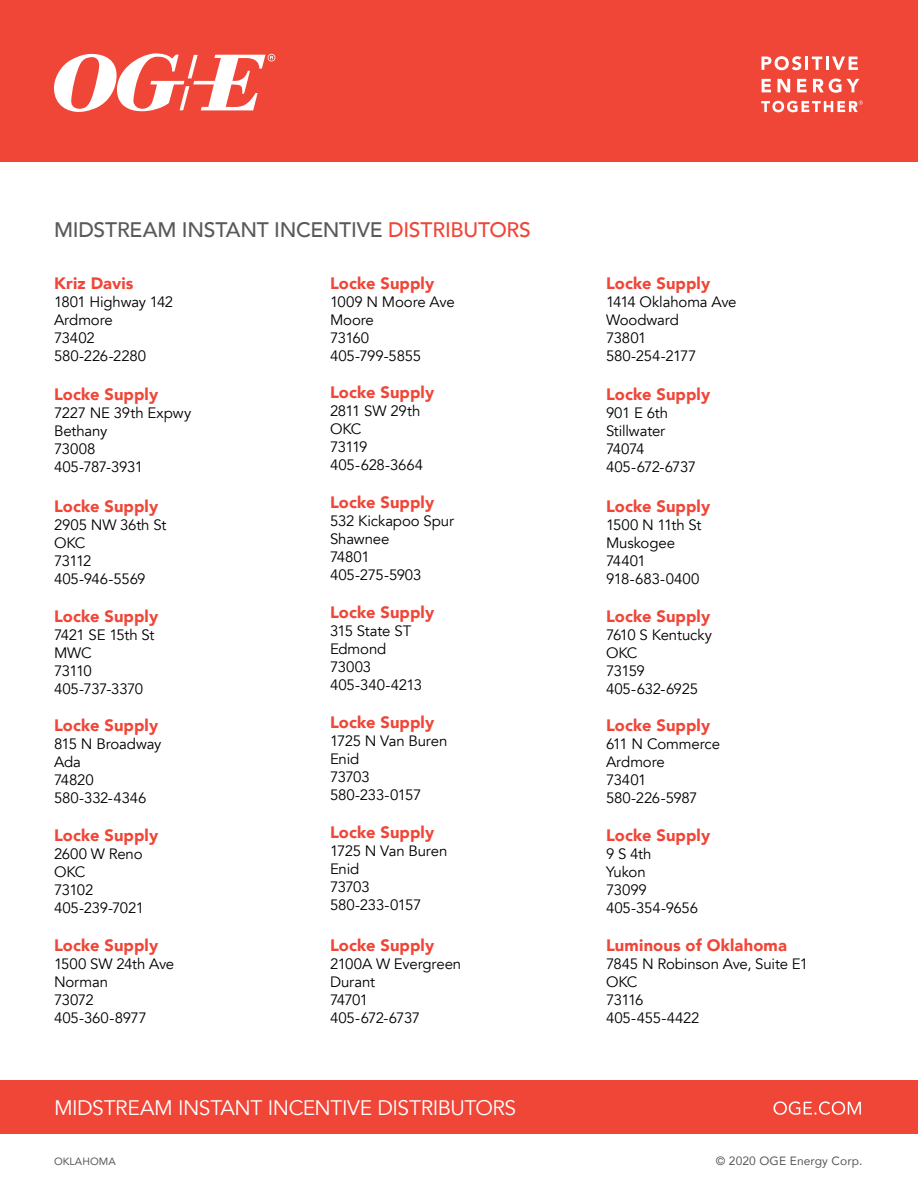
<style>
.page{position:relative;width:918px;height:1188px;background:#fff}
.page>*{position:absolute;margin:0;border:0;box-sizing:border-box;transform-origin:0 0}
.Headline_Red_25pt_Av{font:500 21px "Avenir";letter-spacing:-.015em;color:#58595b}
.Intro_Text_Red_16_pt{font:21px "Avenir";letter-spacing:-.02em;color:#fff}
.Paragraph_Header_Red{font:900 16.5px "Avenir";letter-spacing:.005em;color:#ef4638}
.Paragarph_Text_Black{font:15px "Avenir";letter-spacing:-.015em;color:#000}
.Paragarph_Text_Black-2{font:15px "Avenir";letter-spacing:-.04em;color:#000}
.Paragarph_Text_Black-3{font:15px "Avenir";letter-spacing:-.035em;color:#000}
.t1{font:12px "Avenir";letter-spacing:.01em;color:#58595b}
.t2{font:10.5px "Avenir";letter-spacing:.01em;color:#58595b}
.s1{color:#ef4638}
</style>
<div class="page">
<div style="left:0;top:0;width:918px;height:162px;background:#ef4638"></div>
<svg style="left:54px;top:53px;width:221px;height:59px"></svg>
<div style="left:0;top:1080px;width:918px;height:54px;background:#ef4638"></div>
<svg style="left:774px;top:1101px;width:87px;height:14px"></svg>
<svg style="left:762px;top:56px;width:96px;height:14px"></svg>
<svg style="left:762px;top:79px;width:9px;height:13px"></svg>
<svg style="left:778px;top:79px;width:12px;height:13px"></svg>
<svg style="left:797px;top:79px;width:10px;height:13px"></svg>
<svg style="left:813px;top:79px;width:46px;height:14px"></svg>
<svg style="left:761px;top:101px;width:102px;height:11px"></svg>
<p class="Headline_Red_25pt_Av" style="left:54px;top:212px;width:478px">MIDSTREAM INSTANT INCENTIVE <span class="s1">DISTRIBUTORS</span></p>
<p class="Paragraph_Header_Red" style="left:54px;top:269px;width:81px">Kriz Davis</p>
<p class="Paragarph_Text_Black" style="left:54px;top:292px;width:121px">1801 Highway 142</p>
<p class="Paragarph_Text_Black" style="left:54px;top:310px;width:60px">Ardmore</p>
<p class="Paragarph_Text_Black" style="left:54px;top:328px;width:42px">73402</p>
<p class="Paragarph_Text_Black" style="left:54px;top:346px;width:94px">580-226-2280</p>
<p class="Paragraph_Header_Red" style="left:54px;top:380px;width:106px">Locke Supply</p>
<p class="Paragarph_Text_Black" style="left:54px;top:404px;width:139px">7227 NE 39th Expwy</p>
<p class="Paragarph_Text_Black" style="left:54px;top:422px;width:55px">Bethany</p>
<p class="Paragarph_Text_Black" style="left:54px;top:440px;width:43px">73008</p>
<p class="Paragarph_Text_Black" style="left:54px;top:458px;width:91px">405-787-3931</p>
<p class="Paragraph_Header_Red" style="left:54px;top:492px;width:106px">Locke Supply</p>
<p class="Paragarph_Text_Black" style="left:54px;top:516px;width:114px">2905 NW 36th St</p>
<p class="Paragarph_Text_Black" style="left:54px;top:534px;width:33px">OKC</p>
<p class="Paragarph_Text_Black" style="left:54px;top:552px;width:39px">73112</p>
<p class="Paragarph_Text_Black" style="left:54px;top:570px;width:93px">405-946-5569</p>
<p class="Paragraph_Header_Red" style="left:54px;top:602px;width:106px">Locke Supply</p>
<p class="Paragarph_Text_Black" style="left:54px;top:625px;width:102px">7421 SE 15th St</p>
<p class="Paragarph_Text_Black" style="left:54px;top:643px;width:39px">MWC</p>
<p class="Paragarph_Text_Black" style="left:54px;top:661px;width:39px">73110</p>
<p class="Paragarph_Text_Black-3" style="left:54px;top:679px;width:91px">405-737-3370</p>
<p class="Paragraph_Header_Red" style="left:54px;top:712px;width:106px">Locke Supply</p>
<p class="Paragarph_Text_Black" style="left:54px;top:735px;width:109px">815 N Broadway</p>
<p class="Paragarph_Text_Black" style="left:54px;top:753px;width:29px">Ada</p>
<p class="Paragarph_Text_Black" style="left:54px;top:771px;width:41px">74820</p>
<p class="Paragarph_Text_Black" style="left:54px;top:789px;width:94px">580-332-4346</p>
<p class="Paragraph_Header_Red" style="left:54px;top:821px;width:106px">Locke Supply</p>
<p class="Paragarph_Text_Black" style="left:54px;top:845px;width:90px">2600 W Reno</p>
<p class="Paragarph_Text_Black" style="left:54px;top:863px;width:33px">OKC</p>
<p class="Paragarph_Text_Black" style="left:54px;top:881px;width:41px">73102</p>
<p class="Paragarph_Text_Black" style="left:54px;top:899px;width:92px">405-239-7021</p>
<p class="Paragraph_Header_Red" style="left:54px;top:931px;width:106px">Locke Supply</p>
<p class="Paragarph_Text_Black" style="left:54px;top:955px;width:122px">1500 SW 24th Ave</p>
<p class="Paragarph_Text_Black" style="left:54px;top:973px;width:56px">Norman</p>
<p class="Paragarph_Text_Black" style="left:54px;top:991px;width:41px">73072</p>
<p class="Paragarph_Text_Black" style="left:54px;top:1009px;width:94px">405-360-8977</p>
<p class="Paragraph_Header_Red" style="left:330px;top:269px;width:106px">Locke Supply</p>
<p class="Paragarph_Text_Black" style="left:330px;top:292px;width:126px">1009 N Moore Ave</p>
<p class="Paragarph_Text_Black" style="left:330px;top:310px;width:45px">Moore</p>
<p class="Paragarph_Text_Black" style="left:330px;top:328px;width:41px">73160</p>
<p class="Paragarph_Text_Black" style="left:330px;top:346px;width:93px">405-799-5855</p>
<p class="Paragraph_Header_Red" style="left:330px;top:379px;width:106px">Locke Supply</p>
<p class="Paragarph_Text_Black" style="left:330px;top:402px;width:92px">2811 SW 29th</p>
<p class="Paragarph_Text_Black" style="left:330px;top:420px;width:33px">OKC</p>
<p class="Paragarph_Text_Black" style="left:330px;top:438px;width:39px">73119</p>
<p class="Paragarph_Text_Black" style="left:330px;top:456px;width:95px">405-628-3664</p>
<p class="Paragraph_Header_Red" style="left:330px;top:488px;width:106px">Locke Supply</p>
<p class="Paragarph_Text_Black" style="left:330px;top:512px;width:126px">532 Kickapoo Spur</p>
<p class="Paragarph_Text_Black" style="left:330px;top:530px;width:61px">Shawnee</p>
<p class="Paragarph_Text_Black" style="left:330px;top:548px;width:41px">74801</p>
<p class="Paragarph_Text_Black" style="left:330px;top:566px;width:93px">405-275-5903</p>
<p class="Paragraph_Header_Red" style="left:330px;top:598px;width:106px">Locke Supply</p>
<p class="Paragarph_Text_Black" style="left:330px;top:622px;width:83px">315 State ST</p>
<p class="Paragarph_Text_Black" style="left:330px;top:640px;width:58px">Edmond</p>
<p class="Paragarph_Text_Black" style="left:330px;top:658px;width:43px">73003</p>
<p class="Paragarph_Text_Black" style="left:330px;top:676px;width:94px">405-340-4213</p>
<p class="Paragraph_Header_Red" style="left:330px;top:708px;width:106px">Locke Supply</p>
<p class="Paragarph_Text_Black" style="left:330px;top:732px;width:119px">1725 N Van Buren</p>
<p class="Paragarph_Text_Black" style="left:330px;top:750px;width:31px">Enid</p>
<p class="Paragarph_Text_Black" style="left:330px;top:768px;width:41px">73703</p>
<p class="Paragarph_Text_Black" style="left:330px;top:786px;width:93px">580-233-0157</p>
<p class="Paragraph_Header_Red" style="left:330px;top:818px;width:106px">Locke Supply</p>
<p class="Paragarph_Text_Black" style="left:330px;top:841px;width:119px">1725 N Van Buren</p>
<p class="Paragarph_Text_Black" style="left:330px;top:859px;width:31px">Enid</p>
<p class="Paragarph_Text_Black" style="left:330px;top:877px;width:41px">73703</p>
<p class="Paragarph_Text_Black" style="left:330px;top:895px;width:93px">580-233-0157</p>
<p class="Paragraph_Header_Red" style="left:330px;top:931px;width:106px">Locke Supply</p>
<p class="Paragarph_Text_Black" style="left:330px;top:955px;width:133px">2100A W Evergreen</p>
<p class="Paragarph_Text_Black" style="left:330px;top:973px;width:47px">Durant</p>
<p class="Paragarph_Text_Black" style="left:330px;top:991px;width:40px">74701</p>
<p class="Paragarph_Text_Black-2" style="left:330px;top:1009px;width:92px">405-672-6737</p>
<p class="Intro_Text_Red_16_pt" style="left:54px;top:1095px;width:464px">MIDSTREAM INSTANT INCENTIVE DISTRIBUTORS</p>
<p class="Paragraph_Header_Red" style="left:606px;top:269px;width:106px">Locke Supply</p>
<p class="Paragarph_Text_Black" style="left:606px;top:292px;width:132px">1414 Oklahoma Ave</p>
<p class="Paragarph_Text_Black" style="left:606px;top:310px;width:74px">Woodward</p>
<p class="Paragarph_Text_Black" style="left:606px;top:328px;width:42px">73801</p>
<p class="Paragarph_Text_Black" style="left:606px;top:346px;width:92px">580-254-2177</p>
<p class="Paragraph_Header_Red" style="left:606px;top:380px;width:106px">Locke Supply</p>
<p class="Paragarph_Text_Black" style="left:606px;top:404px;width:64px">901 E 6th</p>
<p class="Paragarph_Text_Black" style="left:606px;top:422px;width:61px">Stillwater</p>
<p class="Paragarph_Text_Black" style="left:606px;top:440px;width:40px">74074</p>
<p class="Paragarph_Text_Black-2" style="left:606px;top:458px;width:92px">405-672-6737</p>
<p class="Paragraph_Header_Red" style="left:606px;top:492px;width:106px">Locke Supply</p>
<p class="Paragarph_Text_Black" style="left:606px;top:516px;width:97px">1500 N 11th St</p>
<p class="Paragarph_Text_Black" style="left:606px;top:534px;width:71px">Muskogee</p>
<p class="Paragarph_Text_Black" style="left:606px;top:552px;width:41px">74401</p>
<p class="Paragarph_Text_Black" style="left:606px;top:570px;width:95px">918-683-0400</p>
<p class="Paragraph_Header_Red" style="left:606px;top:602px;width:106px">Locke Supply</p>
<p class="Paragarph_Text_Black" style="left:606px;top:625px;width:108px">7610 S Kentucky</p>
<p class="Paragarph_Text_Black" style="left:606px;top:643px;width:33px">OKC</p>
<p class="Paragarph_Text_Black" style="left:606px;top:661px;width:40px">73159</p>
<p class="Paragarph_Text_Black" style="left:606px;top:679px;width:94px">405-632-6925</p>
<p class="Paragraph_Header_Red" style="left:606px;top:712px;width:106px">Locke Supply</p>
<p class="Paragarph_Text_Black" style="left:606px;top:735px;width:116px">611 N Commerce</p>
<p class="Paragarph_Text_Black" style="left:606px;top:753px;width:60px">Ardmore</p>
<p class="Paragarph_Text_Black" style="left:606px;top:771px;width:42px">73401</p>
<p class="Paragarph_Text_Black" style="left:606px;top:789px;width:93px">580-226-5987</p>
<p class="Paragraph_Header_Red" style="left:606px;top:821px;width:106px">Locke Supply</p>
<p class="Paragarph_Text_Black" style="left:606px;top:845px;width:47px">9 S 4th</p>
<p class="Paragarph_Text_Black" style="left:606px;top:863px;width:41px">Yukon</p>
<p class="Paragarph_Text_Black" style="left:606px;top:881px;width:42px">73099</p>
<p class="Paragarph_Text_Black" style="left:606px;top:899px;width:94px">405-354-9656</p>
<p class="Paragraph_Header_Red" style="left:606px;top:931px;width:182px">Luminous of Oklahoma</p>
<p class="Paragarph_Text_Black" style="left:606px;top:955px;width:204px">7845 N Robinson Ave, Suite E1</p>
<p class="Paragarph_Text_Black" style="left:606px;top:973px;width:33px">OKC</p>
<p class="Paragarph_Text_Black" style="left:606px;top:991px;width:39px">73116</p>
<p class="Paragarph_Text_Black" style="left:606px;top:1009px;width:95px">405-455-4422</p>
<p class="t2" style="left:54px;top:1153px;width:64px">OKLAHOMA</p>
<p class="t1" style="left:716px;top:1151px;width:148px">© 2020 OGE Energy Corp.</p>
</div>
